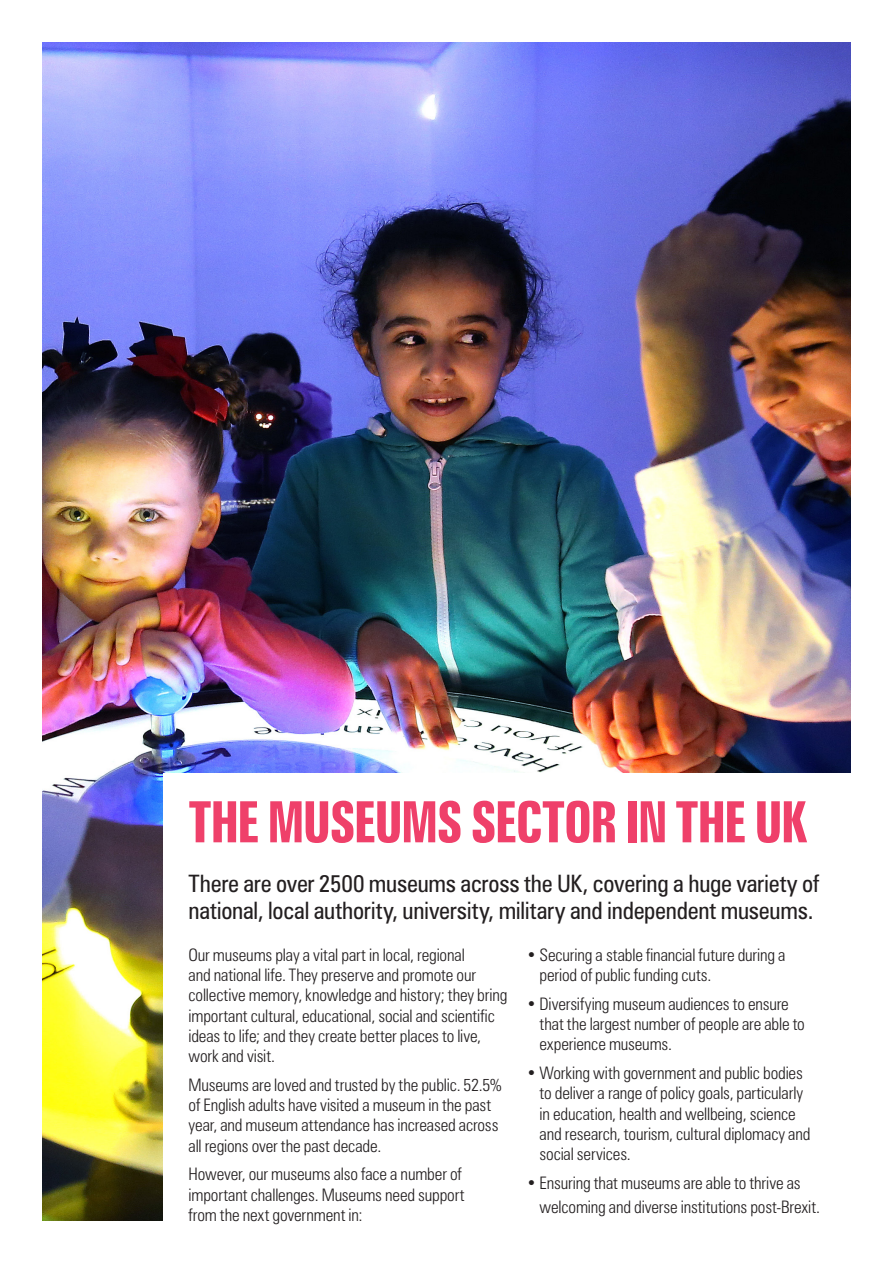
<style>
.page{position:relative;width:893px;height:1263px;background:#fff}
.page>*{position:absolute;margin:0;border:0;box-sizing:border-box;transform-origin:0 0}
.t1{font:700 extra-condensed 57px "Zurich BT";letter-spacing:-.03em;color:#ef406a}
.t2{font:condensed 24px/27px "Zurich BT";letter-spacing:-.01em;color:#231f20}
.t3{font:300 condensed 17.25px/20.2px "Zurich BT";letter-spacing:-.01em;color:#231f20}
</style>
<div class="page">
<img style="left:43px;top:43px;width:807px;height:1177px">
<div style="left:163px;top:774px;width:729px;height:489px;background:#fff"></div>
<h1 class="t1" style="left:189px;top:790px;width:620px">THE MUSEUMS SECTOR IN THE UK</h1>
<h2 class="t2" style="left:189px;top:870px;width:632px">There are over 2500 museums across the UK, covering a huge variety of national, local authority, university, military and independent museums.</h2>
<p class="t3" style="left:189px;top:944px;width:320px">Our museums play a vital part in local, regional<br>and national life. They preserve and promote our collective memory, knowledge and history; they bring important cultural, educational, social and scientific ideas to life; and they create better places to live, work and visit.</p>
<p class="t3" style="left:189px;top:1074px;width:315px">Museums are loved and trusted by the public. 52.5% of English adults have visited a museum in the past year, and museum attendance has increased across all regions over the past decade.</p>
<p class="t3" style="left:189px;top:1164px;width:278px">However, our museums also face a number of important challenges. Museums need support from the next government in:</p>
<p class="t3" style="left:540px;top:944px;width:248px;text-indent:-13px">• Securing a stable financial future during a period of public funding cuts.</p>
<p class="t3" style="left:540px;top:993px;width:267px;text-indent:-13px">• Diversifying museum audiences to ensure that the largest number of people are able to experience museums.</p>
<p class="t3" style="left:540px;top:1062px;width:272px;text-indent:-13px">• Working with government and public bodies to deliver a range of policy goals, particularly in education, health and wellbeing, science and research, tourism, cultural diplomacy and social services.</p>
<p class="t3" style="left:540px;top:1170px;width:282px;line-height:24px;text-indent:-13px">• Ensuring that museums are able to thrive as welcoming and diverse institutions post-Brexit.</p>
</div>
